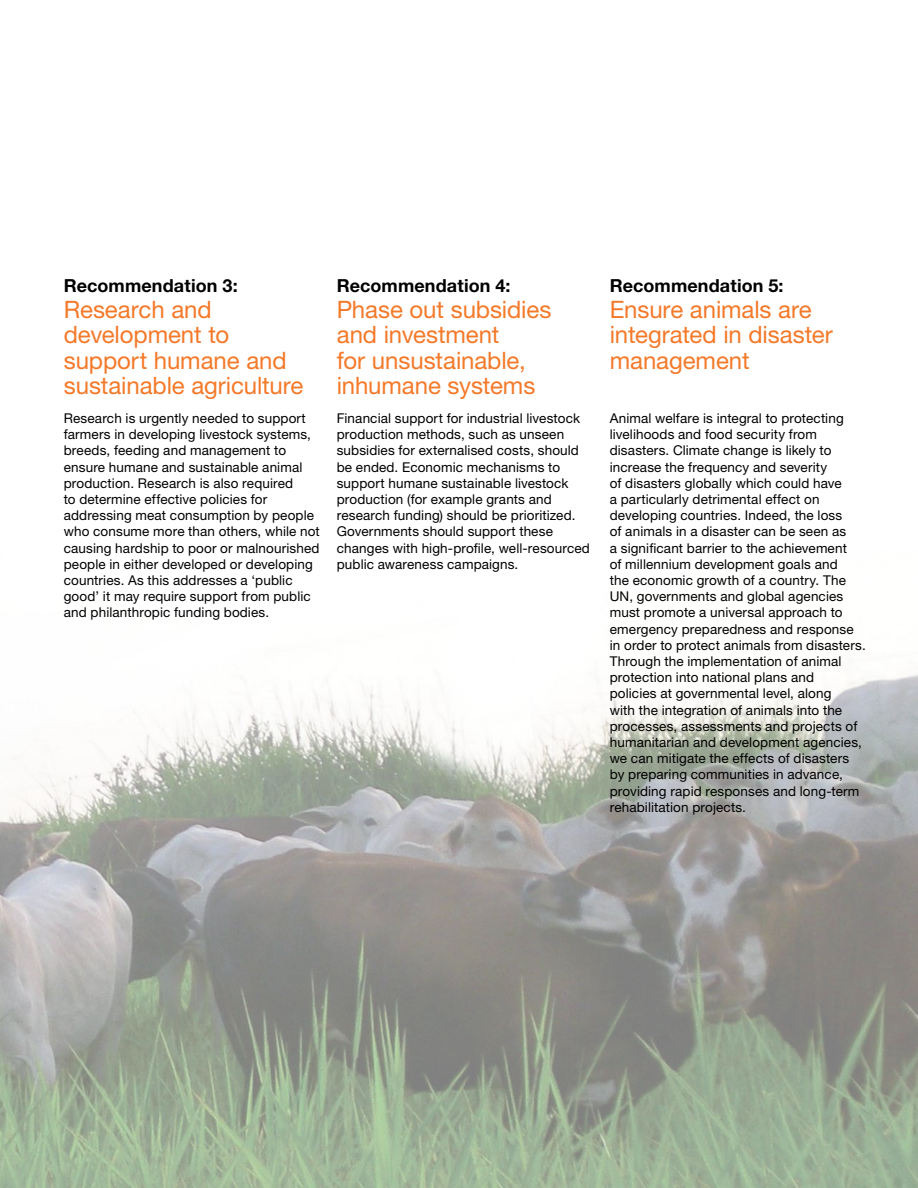
<style>
.page{position:relative;width:918px;height:1188px;background:#fff}
.page>*{position:absolute;margin:0;border:0;box-sizing:border-box;transform-origin:0 0}
.t1{font:24px/25.5px "Helvetica Neue LT Pro";letter-spacing:-.005em;color:#f47929}
.t2{font:700 18px "Helvetica Neue LT Pro";letter-spacing:.005em;color:#000}
.t3{font:13.5px/16.2px "Helvetica Neue LT Pro";letter-spacing:.01em;color:#000}
</style>
<div class="page">
<img style="left:0;top:675px;width:918px;height:513px">
<h2 class="t2" style="left:64px;top:274px;width:175px">Recommendation 3:</h2>
<h1 class="t1" style="left:64px;top:296px;width:241px">Research and development to support humane and sustainable agriculture</h1>
<p class="t3" style="left:64px;top:410px;width:258px">Research is urgently needed to support farmers in developing livestock systems, breeds, feeding and management to ensure humane and sustainable animal production. Research is also required<br>to determine effective policies for addressing meat consumption by people who consume more than others, while not causing hardship to poor or malnourished people in either developed or developing countries. As this addresses a ‘public good’ it may require support from public and philanthropic funding bodies.</p>
<h2 class="t2" style="left:337px;top:274px;width:175px">Recommendation 4:</h2>
<h1 class="t1" style="left:337px;top:296px;width:216px">Phase out subsidies and investment<br>for unsustainable, inhumane systems</h1>
<p class="t3" style="left:337px;top:410px;width:255px">Financial support for industrial livestock production methods, such as unseen subsidies for externalised costs, should be ended. Economic mechanisms to support humane sustainable livestock production (for example grants and research funding) should be prioritized.<br>Governments should support these changes with high-profile, well-resourced public awareness campaigns.</p>
<h2 class="t2" style="left:610px;top:274px;width:175px">Recommendation 5:</h2>
<h1 class="t1" style="left:610px;top:296px;width:224px">Ensure animals are integrated in disaster management</h1>
<p class="t3" style="left:610px;top:410px;width:258px">Animal welfare is integral to protecting livelihoods and food security from disasters. Climate change is likely to increase the frequency and severity<br>of disasters globally which could have<br>a particularly detrimental effect on developing countries. Indeed, the loss<br>of animals in a disaster can be seen as<br>a significant barrier to the achievement<br>of millennium development goals and<br>the economic growth of a country. The UN, governments and global agencies must promote a universal approach to emergency preparedness and response in order to protect animals from disasters.<br>Through the implementation of animal protection into national plans and<br>policies at governmental level, along<br>with the integration of animals into the processes, assessments and projects of humanitarian and development agencies, we can mitigate the effects of disasters by preparing communities in advance, providing rapid responses and long-term rehabilitation projects.</p>
</div>
